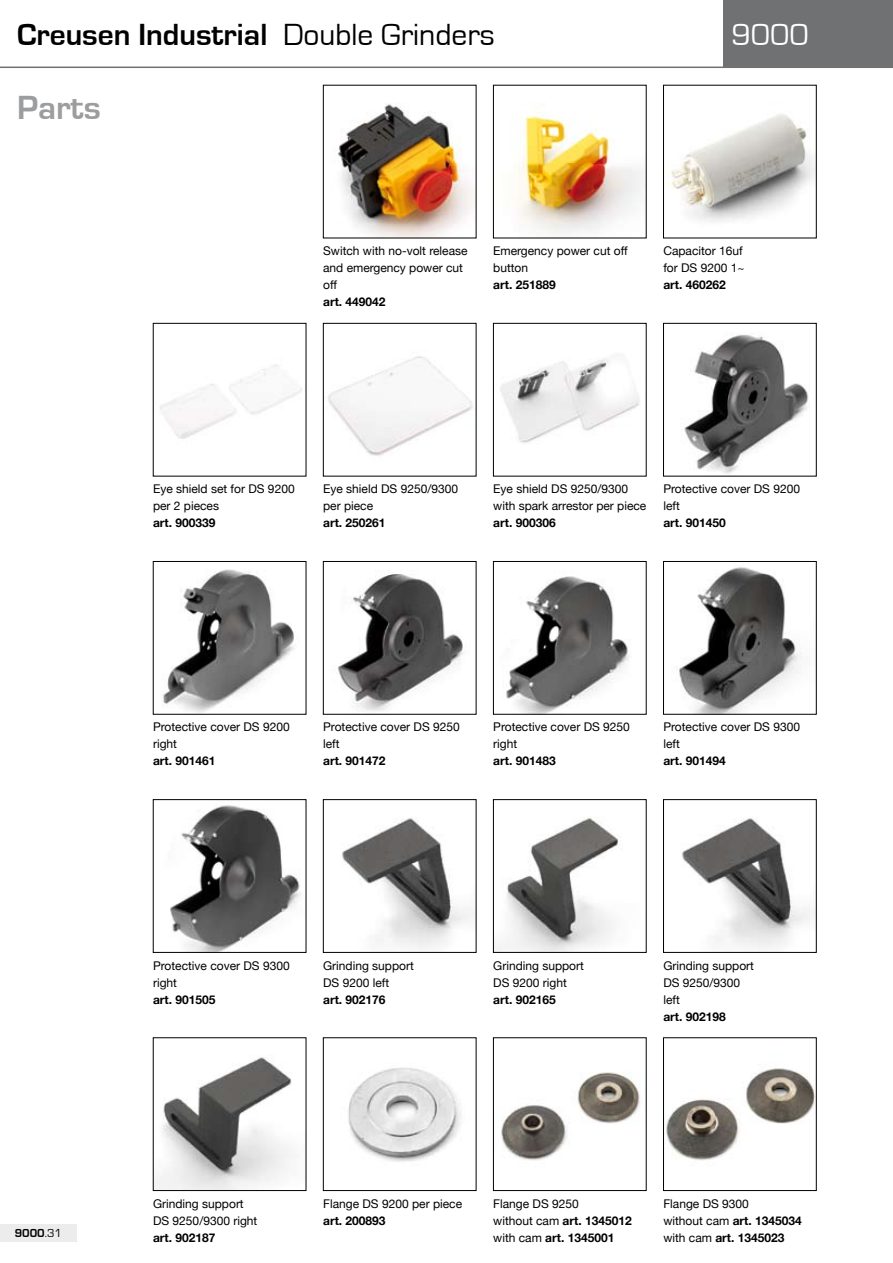
<style>
.page{position:relative;width:893px;height:1263px;background:#fff}
.page>*{position:absolute;margin:0;border:0;box-sizing:border-box;transform-origin:0 0}
.t1{font:700 34.5px "Eurostile";color:#9c9d9f}
.t2{font:700 31.5px "Eurostile";color:#000}
.t3{font:31.5px "Eurostile";color:#fff}
.t4{font:12px/17px "Helvetica Neue";color:#000}
.t5{font:700 12px "Eurostile";color:#000}
.s1{font-weight:400}
.s2{font-weight:700}
</style>
<div class="page">
<div style="left:0;top:1225px;width:77px;height:17px;background:#ececed"></div>
<div style="left:723px;top:0;width:170px;height:68px;background:#707173"></div>
<img style="left:684px;top:334px;width:125px;height:140px">
<div style="left:663px;top:323px;width:153px;height:153px;border:1px solid #000"></div>
<img style="left:338px;top:574px;width:125px;height:137px">
<div style="left:323px;top:561px;width:153px;height:153px;border:1px solid #000"></div>
<img style="left:338px;top:104px;width:136px;height:132px">
<img style="left:518px;top:111px;width:125px;height:125px">
<img style="left:671px;top:114px;width:143px;height:108px">
<img style="left:328px;top:356px;width:145px;height:100px">
<div style="left:323px;top:323px;width:153px;height:153px;border:1px solid #000"></div>
<img style="left:500px;top:358px;width:140px;height:85px">
<div style="left:493px;top:323px;width:153px;height:153px;border:1px solid #000"></div>
<img style="left:506px;top:576px;width:124px;height:136px">
<div style="left:493px;top:561px;width:153px;height:153px;border:1px solid #000"></div>
<img style="left:170px;top:805px;width:131px;height:145px">
<img style="left:682px;top:818px;width:132px;height:131px">
<div style="left:663px;top:799px;width:153px;height:153px;border:1px solid #000"></div>
<img style="left:495px;top:817px;width:127px;height:133px">
<div style="left:493px;top:799px;width:153px;height:153px;border:1px solid #000"></div>
<img style="left:342px;top:818px;width:132px;height:131px">
<div style="left:323px;top:799px;width:153px;height:153px;border:1px solid #000"></div>
<img style="left:348px;top:1067px;width:114px;height:95px">
<div style="left:323px;top:1037px;width:153px;height:154px;border:1px solid #000"></div>
<img style="left:501px;top:1072px;width:140px;height:88px">
<div style="left:493px;top:1037px;width:153px;height:154px;border:1px solid #000"></div>
<img style="left:665px;top:1068px;width:149px;height:93px">
<div style="left:663px;top:1037px;width:153px;height:154px;border:1px solid #000"></div>
<img style="left:162px;top:569px;width:133px;height:143px">
<img style="left:676px;top:567px;width:126px;height:145px">
<div style="left:663px;top:561px;width:153px;height:153px;border:1px solid #000"></div>
<img style="left:155px;top:1057px;width:141px;height:132px">
<hr style="left:0;top:67px;width:893px;height:1px;background:#707173">
<p class="t2" style="left:17px;top:17px;width:479px">Creusen Industrial <span class="s1">Double Grinders</span></p>
<p class="t3" style="left:731px;top:17px;width:79px">9000</p>
<p class="t1" style="left:17px;top:89px;width:85px">Parts</p>
<p class="t4" style="left:323px;top:242px;width:146px">Switch with no-volt release and emergency power cut off<br><span class="s2">art. 449042</span></p>
<p class="t4" style="left:493px;top:242px;width:136px">Emergency power cut off button<br><span class="s2">art. 251889</span></p>
<p class="t4" style="left:663px;top:242px;width:83px">Capacitor 16uf for DS 9200 1~ <span class="s2">art. 460262</span></p>
<p class="t4" style="left:153px;top:480px;width:143px">Eye shield set for DS 9200 per 2 pieces<br><span class="s2">art. 900339</span></p>
<p class="t4" style="left:323px;top:480px;width:136px">Eye shield DS 9250/9300 per piece<br><span class="s2">art. 250261</span></p>
<p class="t4" style="left:493px;top:480px;width:155px">Eye shield DS 9250/9300 with spark arrestor per piece <span class="s2">art. 900306</span></p>
<p class="t4" style="left:663px;top:480px;width:138px">Protective cover DS 9200 left<br><span class="s2">art. 901450</span></p>
<p class="t4" style="left:153px;top:718px;width:138px">Protective cover DS 9200 right<br><span class="s2">art. 901461</span></p>
<p class="t4" style="left:323px;top:718px;width:138px">Protective cover DS 9250 left<br><span class="s2">art. 901472</span></p>
<p class="t4" style="left:663px;top:718px;width:138px">Protective cover DS 9300 left<br><span class="s2">art. 901494</span></p>
<p class="t4" style="left:493px;top:718px;width:138px">Protective cover DS 9250 right<br><span class="s2">art. 901483</span></p>
<p class="t5" style="left:15px;top:1227px;width:40px">9000<span class="s1">.31</span></p>
<p class="t4" style="left:153px;top:957px;width:138px">Protective cover DS 9300 right<br><span class="s2">art. 901505</span></p>
<p class="t4" style="left:323px;top:957px;width:92px">Grinding support<br>DS 9200 left<br><span class="s2">art. 902176</span></p>
<p class="t4" style="left:493px;top:957px;width:92px">Grinding support<br>DS 9200 right <span class="s2">art. 902165</span></p>
<p class="t4" style="left:663px;top:957px;width:92px">Grinding support<br>DS 9250/9300 left<br><span class="s2">art. 902198</span></p>
<p class="t4" style="left:153px;top:1195px;width:106px">Grinding support<br>DS 9250/9300 right <span class="s2">art. 902187</span></p>
<p class="t4" style="left:493px;top:1195px;width:140px">Flange DS 9250<br>without cam <span class="s2">art. 1345012 </span>with cam <span class="s2">art. 1345001</span></p>
<p class="t4" style="left:323px;top:1195px;width:140px">Flange DS 9200 per piece <span class="s2">art. 200893</span></p>
<p class="t4" style="left:663px;top:1195px;width:140px">Flange DS 9300<br>without cam <span class="s2">art. 1345034 </span>with cam <span class="s2">art. 1345023</span></p>
</div>
